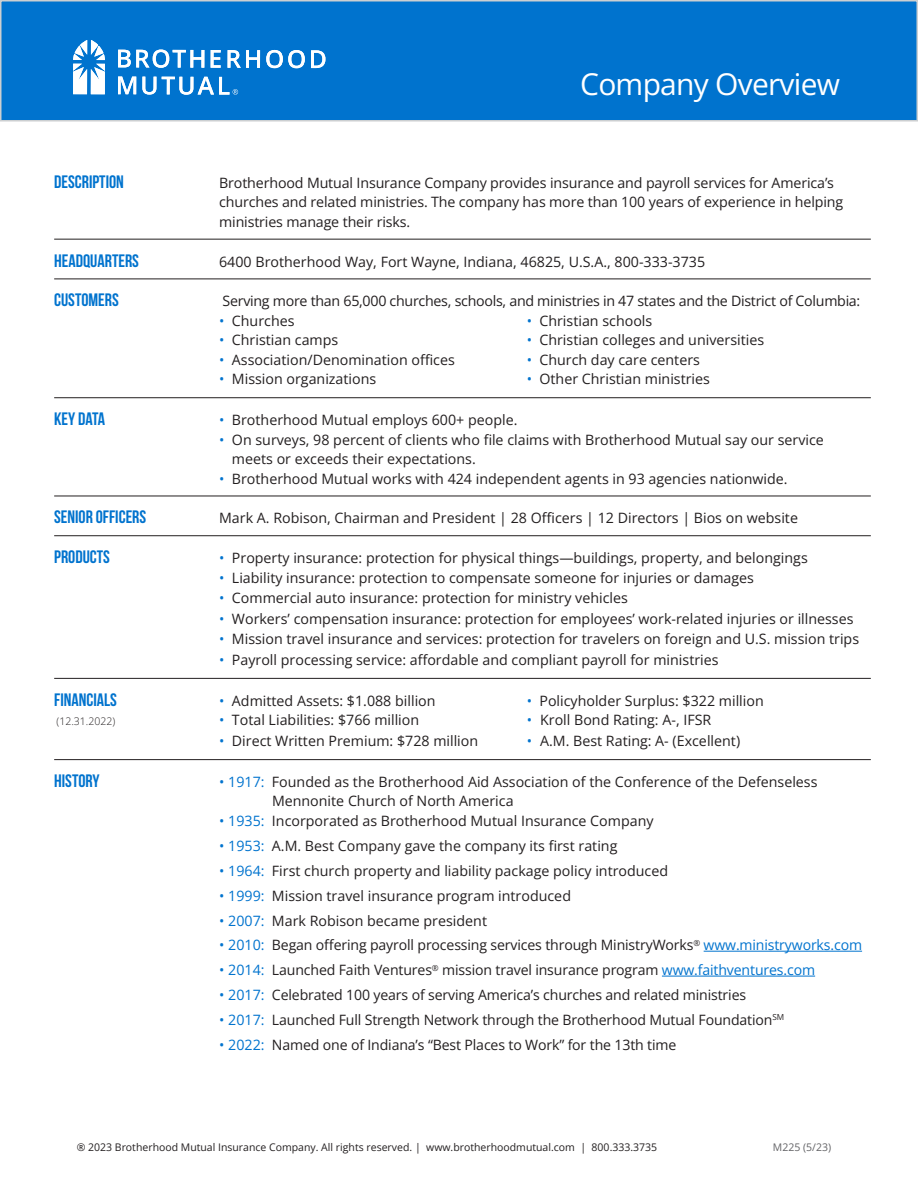
<style>
.page{position:relative;width:918px;height:1188px;background:#fff}
.page>*{position:absolute;margin:0;border:0;box-sizing:border-box;transform-origin:0 0}
.Headline{font:30px "Open Sans";letter-spacing:-.025em;color:#fff}
.Body_text{font:700 18px "Bebas Neue";color:#0073ce}
.bullets2{font:14.25px "Open Sans";color:#231f20}
.Body_text-2{font:14.25px/19.5px "Open Sans";color:#231f20}
.Body_text-3{font:14.25px "Open Sans";letter-spacing:-.02em;color:#231f20}
.Body_text-4{font:10.5px "Open Sans";color:#231f20}
.bullets2-2{font:300 10.5px "Open Sans";color:#231f20}
.Body_text-5{font:10.5px "Open Sans";color:#636366}
.s1{color:#0073ce}
</style>
<div class="page">
<hr style="left:54px;top:239px;width:817px;height:1px;background:#231f20">
<hr style="left:54px;top:279px;width:817px;height:1px;background:#231f20">
<hr style="left:54px;top:397px;width:817px;height:1px;background:#231f20">
<hr style="left:54px;top:496px;width:817px;height:1px;background:#231f20">
<hr style="left:54px;top:535px;width:817px;height:1px;background:#231f20">
<hr style="left:54px;top:678px;width:817px;height:1px;background:#231f20">
<hr style="left:54px;top:759px;width:817px;height:1px;background:#231f20">
<hr style="left:704px;top:951px;width:158px;height:1px;background:#0073ce">
<hr style="left:662px;top:976px;width:153px;height:1px;background:#0073ce">
<div style="left:1px;top:1px;width:916px;height:120px;background:#0073ce"></div>
<div style="left:0;top:0;width:918px;height:122px;border:2px solid #cccfd1"></div>
<svg style="left:73px;top:40px;width:32px;height:54px"></svg>
<svg style="left:118px;top:50px;width:86px;height:18px"></svg>
<svg style="left:211px;top:50px;width:10px;height:18px"></svg>
<svg style="left:228px;top:50px;width:32px;height:18px"></svg>
<svg style="left:266px;top:50px;width:39px;height:18px"></svg>
<svg style="left:311px;top:50px;width:14px;height:18px"></svg>
<svg style="left:118px;top:77px;width:18px;height:17px"></svg>
<svg style="left:142px;top:77px;width:14px;height:18px"></svg>
<svg style="left:162px;top:77px;width:76px;height:18px"></svg>
<p class="Headline" style="left:580px;top:63px;width:261px">Company Overview</p>
<p class="Body_text" style="left:54px;top:172px;width:71px">DESCRIPTION</p>
<p class="Body_text-2" style="left:219px;top:172px;width:626px">Brotherhood Mutual Insurance Company provides insurance and payroll services for America’s churches and related ministries. The company has more than 100 years of experience in helping ministries manage their risks.</p>
<p class="Body_text" style="left:54px;top:250px;width:86px">HEADQUARTERS</p>
<p class="Body_text-2" style="left:219px;top:251px;width:488px">6400 Brotherhood Way, Fort Wayne, Indiana, 46825, U.S.A., 800-333-3735</p>
<p class="Body_text" style="left:54px;top:290px;width:66px">CUSTOMERS</p>
<p class="Body_text-3" style="left:223px;top:291px;width:639px">Serving more than 65,000 churches, schools, and ministries in 47 states and the District of Columbia:</p>
<p class="bullets2" style="left:219px;top:311px;width:77px"><span class="s1">•</span> Churches</p>
<p class="bullets2" style="left:527px;top:311px;width:127px"><span class="s1">•</span> Christian schools</p>
<p class="bullets2" style="left:219px;top:330px;width:121px"><span class="s1">•</span> Christian camps</p>
<p class="bullets2" style="left:527px;top:330px;width:239px"><span class="s1">•</span> Christian colleges and universities</p>
<p class="bullets2" style="left:219px;top:350px;width:237px"><span class="s1">•</span> Association/Denomination offices</p>
<p class="bullets2" style="left:527px;top:350px;width:175px"><span class="s1">•</span> Church day care centers</p>
<p class="bullets2" style="left:219px;top:369px;width:159px"><span class="s1">•</span> Mission organizations</p>
<p class="bullets2" style="left:527px;top:369px;width:185px"><span class="s1">•</span> Other Christian ministries</p>
<p class="Body_text" style="left:54px;top:409px;width:53px">KEY DATA</p>
<p class="Body_text-2" style="left:219px;top:410px;width:300px"><span class="s1">•</span> Brotherhood Mutual employs 600+ people.</p>
<p class="Body_text-2" style="left:232px;top:429px;width:593px;text-indent:-13px"><span class="s1">•</span> On surveys, 98 percent of clients who file claims with Brotherhood Mutual say our service meets or exceeds their expectations.</p>
<p class="Body_text-2" style="left:219px;top:468px;width:570px"><span class="s1">•</span> Brotherhood Mutual works with 424 independent agents in 93 agencies nationwide.</p>
<p class="Body_text" style="left:54px;top:507px;width:94px">SENIOR OFFICERS</p>
<p class="Body_text-2" style="left:219px;top:508px;width:580px">Mark A. Robison, Chairman and President | 28 Officers | 12 Directors | Bios on website</p>
<p class="Body_text" style="left:54px;top:547px;width:57px">PRODUCTS</p>
<p class="Body_text-2" style="left:219px;top:548px;width:590px"><span class="s1">•</span> Property insurance: protection for physical things—buildings, property, and belongings</p>
<p class="bullets2" style="left:219px;top:568px;width:536px"><span class="s1">•</span> Liability insurance: protection to compensate someone for injuries or damages</p>
<p class="bullets2" style="left:219px;top:588px;width:410px"><span class="s1">•</span> Commercial auto insurance: protection for ministry vehicles</p>
<p class="bullets2" style="left:219px;top:609px;width:636px"><span class="s1">•</span> Workers’ compensation insurance: protection for employees’ work-related injuries or illnesses</p>
<p class="bullets2" style="left:219px;top:629px;width:642px"><span class="s1">•</span> Mission travel insurance and services: protection for travelers on foreign and U.S. mission trips</p>
<p class="bullets2" style="left:219px;top:650px;width:501px"><span class="s1">•</span> Payroll processing service: affordable and compliant payroll for ministries</p>
<p class="Body_text" style="left:54px;top:690px;width:64px">FINANCIALS</p>
<p class="Body_text-2" style="left:219px;top:690px;width:218px"><span class="s1">•</span> Admitted Assets: $1.088 billion</p>
<p class="Body_text-2" style="left:527px;top:690px;width:239px"><span class="s1">•</span> Policyholder Surplus: $322 million</p>
<p class="bullets2-2" style="left:57px;top:714px;width:60px">(12.31.2022)</p>
<p class="bullets2" style="left:219px;top:710px;width:202px"><span class="s1">•</span> Total Liabilities: $766 million</p>
<p class="bullets2" style="left:527px;top:710px;width:186px"><span class="s1">•</span> Kroll Bond Rating: A-, IFSR</p>
<p class="bullets2" style="left:219px;top:731px;width:261px"><span class="s1">•</span> Direct Written Premium: $728 million</p>
<p class="bullets2" style="left:527px;top:731px;width:215px"><span class="s1">•</span> A.M. Best Rating: A- (Excellent)</p>
<p class="Body_text" style="left:54px;top:771px;width:47px">HISTORY</p>
<p class="Body_text-2" style="left:272px;top:772px;width:547px;text-indent:-53px"><span class="s1">• 1917:</span> Founded as the Brotherhood Aid Association of the Conference of the Defenseless<br>Mennonite Church of North America</p>
<p class="bullets2" style="left:219px;top:811px;width:436px"><span class="s1">• 1935:</span> Incorporated as Brotherhood Mutual Insurance Company</p>
<p class="bullets2" style="left:219px;top:836px;width:400px"><span class="s1">• 1953:</span> A.M. Best Company gave the company its first rating</p>
<p class="bullets2" style="left:219px;top:861px;width:451px"><span class="s1">• 1964:</span> First church property and liability package policy introduced</p>
<p class="bullets2" style="left:219px;top:886px;width:353px"><span class="s1">• 1999:</span> Mission travel insurance program introduced</p>
<p class="bullets2" style="left:219px;top:911px;width:269px"><span class="s1">• 2007:</span> Mark Robison became president</p>
<p class="bullets2" style="left:219px;top:936px;width:644px"><span class="s1">• 2010:</span> Began offering payroll processing services through MinistryWorks<sup>®</sup> <span class="s1">www.ministryworks.com</span></p>
<p class="bullets2" style="left:219px;top:960px;width:597px"><span class="s1">• 2014:</span> Launched Faith Ventures<sup>®</sup> mission travel insurance program <span class="s1">www.faithventures.com</span></p>
<p class="bullets2" style="left:219px;top:985px;width:529px"><span class="s1">• 2017:</span> Celebrated 100 years of serving America’s churches and related ministries</p>
<p class="bullets2" style="left:219px;top:1010px;width:567px"><span class="s1">• 2017:</span> Launched Full Strength Network through the Brotherhood Mutual Foundation<sup>SM</sup></p>
<p class="bullets2" style="left:219px;top:1035px;width:459px"><span class="s1">• 2022:</span> Named one of Indiana’s “Best Places to Work” for the 13th time</p>
<p class="Body_text-4" style="left:77px;top:1140px;width:582px">® 2023 Brotherhood Mutual Insurance Company. All rights reserved. | www.brotherhoodmutual.com | 800.333.3735</p>
<p class="Body_text-5" style="left:773px;top:1140px;width:60px">M225 (5/23)</p>
</div>
